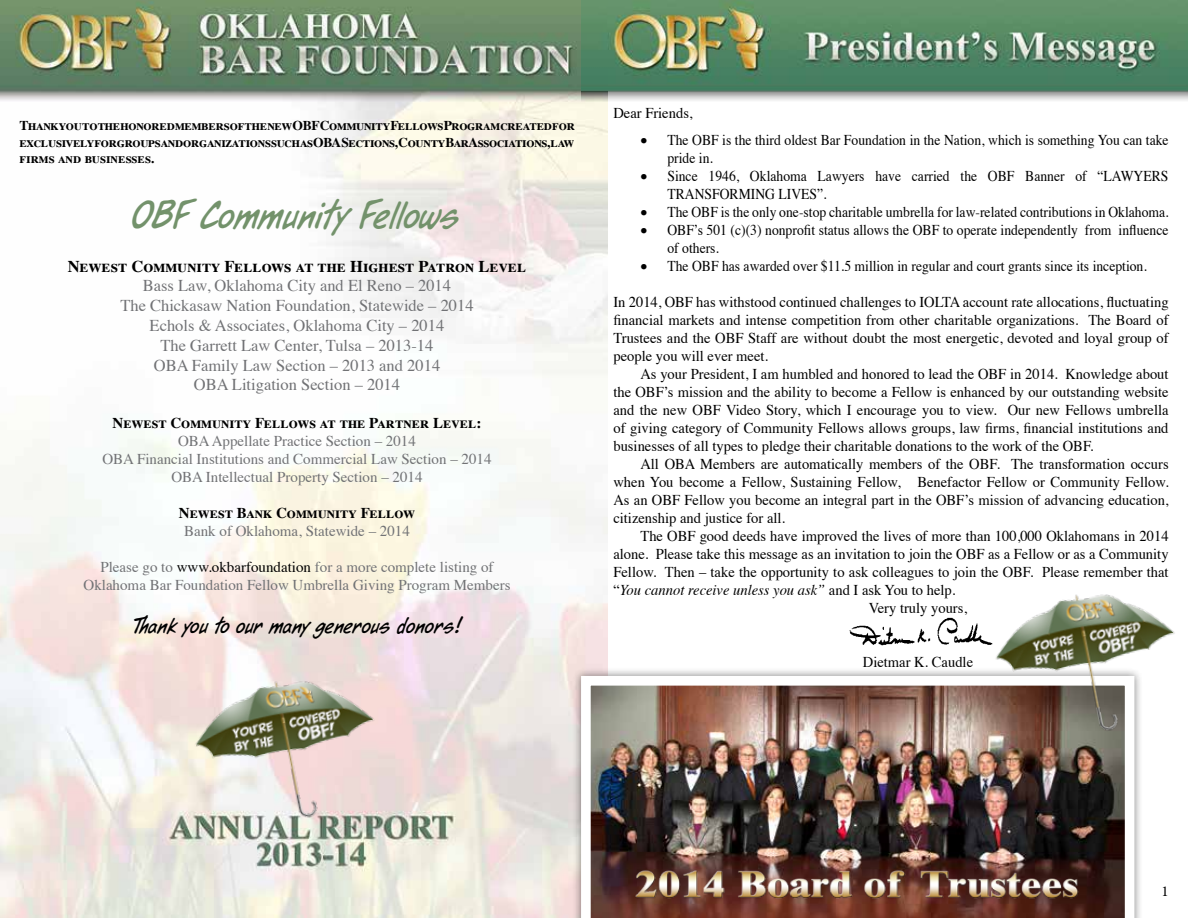
<style>
.page{position:relative;width:1188px;height:918px;background:#fff}
.page>*{position:absolute;margin:0;border:0;box-sizing:border-box;transform-origin:0 0}
.t1{font:34.5px "CC Dear Diary";color:#73926b}
.t2{font:19.5px "CC Dear Diary";color:#000}
.t3{font:16.5px/19.8px "Times";color:#717275;text-align:center}
.t4{font:16.5px "Times Bold SC";color:#000}
.t5{font:15px/18px "Times";color:#000;text-align:justify}
.t6{font:15px/18px "Times";color:#000;scale:.91 1}
.t7{font:15px/18px "Times";color:#717275;text-align:center}
.t8{font:15px "Times Bold SC";color:#000}
.t9{font:italic 15px "Times";color:#000}
.t10{font:15px "Minion Pro";color:#000}
.t11{font:13.5px/16.2px "Times Bold SC";letter-spacing:-.025em;color:#000;text-align:justify}
.s1{color:#000}
.s2{font-style:normal}
</style>
<div class="page">
<img style="left:0;top:0;width:581px;height:918px">
<img style="left:174px;top:653px;width:228px;height:192px">
<img style="left:581px;top:0;width:607px;height:667px">
<div style="left:572px;top:667px;width:571px;height:251px;background:#000;opacity:.47"></div>
<img style="left:581px;top:676px;width:553px;height:242px">
<img style="left:802px;top:617px;width:172px;height:31px">
<img style="left:974px;top:567px;width:214px;height:191px">
<img style="left:613px;top:861px;width:486px;height:45px">
<svg style="left:641px;top:138px;width:6px;height:5px"></svg>
<svg style="left:641px;top:174px;width:6px;height:5px"></svg>
<svg style="left:641px;top:210px;width:6px;height:5px"></svg>
<svg style="left:641px;top:228px;width:6px;height:5px"></svg>
<svg style="left:641px;top:264px;width:6px;height:5px"></svg>
<p class="t11" style="left:19px;top:117px;width:557px">Thank you to the honored members of the new OBF Community Fellows Program created for exclusively for groups and organizations such as OBA Sections, County Bar Associations, law firms and businesses.</p>
<h1 class="t1" style="left:132px;top:195px;width:331px">OBF Community Fellows</h1>
<p class="t4" style="left:68px;top:256px;width:460px">Newest Community Fellows at the Highest Patron Level</p>
<p class="t3" style="left:120px;top:275px;width:355px">Bass Law, Oklahoma City and El Reno – 2014<br>The Chickasaw Nation Foundation, Statewide – 2014<br>Echols &amp; Associates, Oklahoma City – 2014<br>The Garrett Law Center, Tulsa – 2013-14<br>OBA Family Law Section – 2013 and 2014<br>OBA Litigation Section – 2014</p>
<p class="t8" style="left:113px;top:414px;width:370px">Newest Community Fellows at the Partner Level:</p>
<p class="t7" style="left:102px;top:431px;width:391px">OBA Appellate Practice Section – 2014<br>OBA Financial Institutions and Commercial Law Section – 2014<br>OBA Intellectual Property Section – 2014</p>
<p class="t8" style="left:179px;top:504px;width:238px">Newest Bank Community Fellow</p>
<p class="t7" style="left:184px;top:521px;width:227px">Bank of Oklahoma, Statewide – 2014</p>
<p class="t7" style="left:84px;top:557px;width:429px">Please go to <span class="s1">www.okbarfoundation</span> for a more complete listing of<br>Oklahoma Bar Foundation Fellow Umbrella Giving Program Members</p>
<h2 class="t2" style="left:132px;top:615px;width:331px">Thank you to our many generous donors!</h2>
<p class="t5" style="left:613px;top:103px;width:81px">Dear Friends,</p>
<p class="t6" style="left:667px;top:130px;width:552px">The OBF is the third oldest Bar Foundation in the Nation, which is something You can take pride in.</p>
<p class="t6" style="left:667px;top:166px;width:552px">Since 1946, Oklahoma Lawyers have carried the OBF Banner of “LAWYERS<br>TRANSFORMING LIVES”.</p>
<p class="t6" style="left:667px;top:202px;width:552px">The OBF is the only one-stop charitable umbrella for law-related contributions in Oklahoma.</p>
<p class="t6" style="left:667px;top:220px;width:552px">OBF’s 501 (c)(3) nonprofit status allows the OBF to operate independently from influence of others.</p>
<p class="t6" style="left:667px;top:256px;width:528px">The OBF has awarded over $11.5 million in regular and court grants since its inception.</p>
<p class="t5" style="left:613px;top:292px;width:557px">In 2014, OBF has withstood continued challenges to IOLTA account rate allocations, fluctuating financial markets and intense competition from other charitable organizations. The Board of Trustees and the OBF Staff are without doubt the most energetic, devoted and loyal group of people you will ever meet.</p>
<p class="t5" style="left:613px;top:364px;width:557px;text-indent:27px">As your President, I am humbled and honored to lead the OBF in 2014. Knowledge about the OBF’s mission and the ability to become a Fellow is enhanced by our outstanding website and the new OBF Video Story, which I encourage you to view. Our new Fellows umbrella of giving category of Community Fellows allows groups, law firms, financial institutions and businesses of all types to pledge their charitable donations to the work of the OBF.</p>
<p class="t5" style="left:613px;top:454px;width:557px;text-indent:27px">All OBA Members are automatically members of the OBF. The transformation occurs when You become a Fellow, Sustaining Fellow, Benefactor Fellow or Community Fellow.<br>As an OBF Fellow you become an integral part in the OBF’s mission of advancing education, citizenship and justice for all.</p>
<p class="t5" style="left:640px;top:526px;width:530px">The OBF good deeds have improved the lives of more than 100,000 Oklahomans in 2014</p>
<p class="t5" style="left:613px;top:544px;width:557px">alone. Please take this message as an invitation to join the OBF as a Fellow or as a Community</p>
<p class="t5" style="left:613px;top:562px;width:557px">Fellow. Then – take the opportunity to ask colleagues to join the OBF. Please remember that</p>
<p class="t9" style="left:613px;top:577px;width:344px"><span class="s2">“</span>You cannot receive unless you ask” <span class="s2">and I ask You to help.</span></p>
<p class="t5" style="left:869px;top:598px;width:100px">Very truly yours,</p>
<p class="t5" style="left:863px;top:652px;width:112px">Dietmar K. Caudle</p>
<p class="t10" style="left:1161px;top:882px;width:9px">1</p>
</div>
